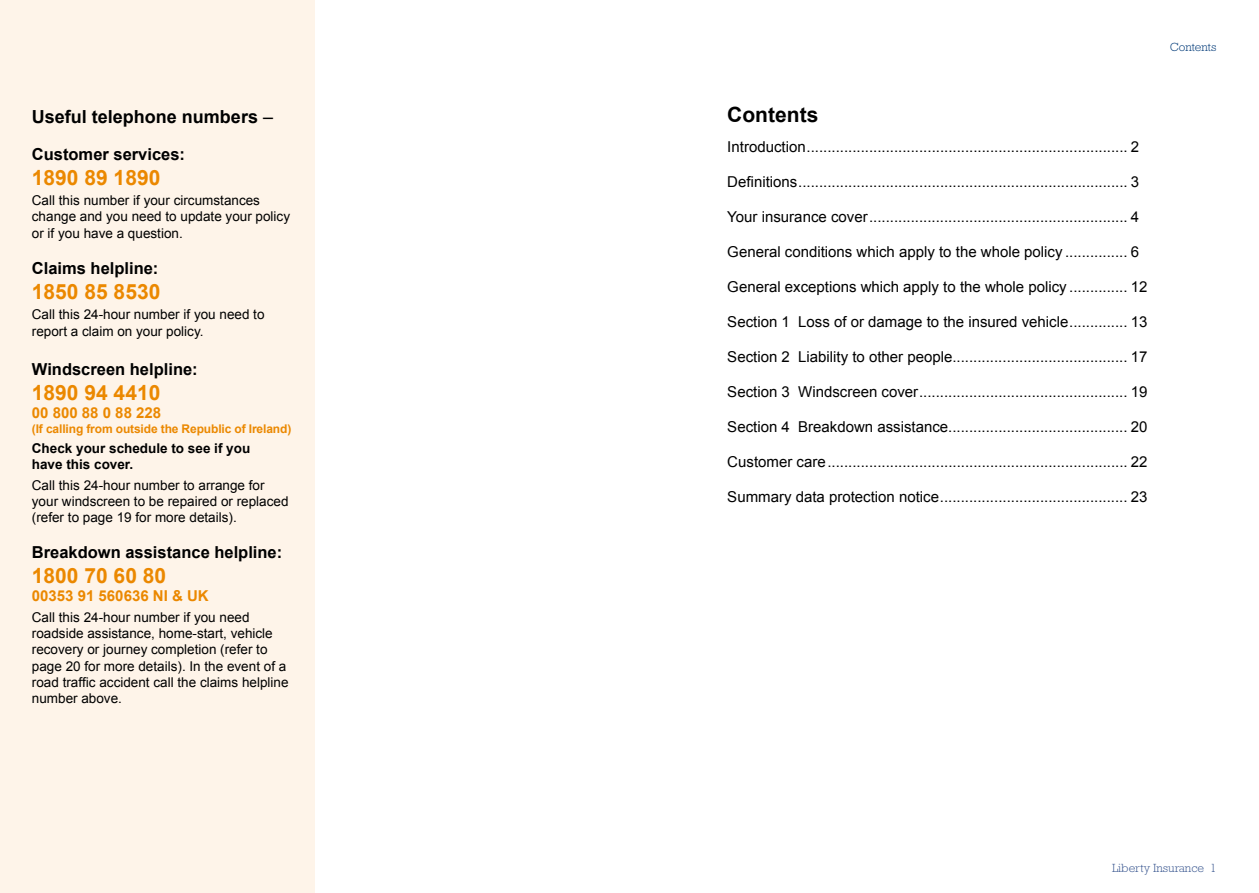
<style>
.page{position:relative;width:1259px;height:893px;background:#fff}
.page>*{position:absolute;margin:0;border:0;box-sizing:border-box;transform-origin:0 0}
.body_copy_1{font:700 21px "Arial";color:#eb8800}
.H1_1{font:700 21px "Arial";color:#000}
.H1_1-2{font:700 18px "Arial";color:#000}
.body_copy_1-2{font:700 16.5px "Arial";color:#000}
.H1_1-3{font:15px "Arial";color:#000}
.body_copy_1-3{font:700 15px "Arial";color:#eb8800}
.body_copy_1-4{font:13.5px/16.2px "Arial";color:#000}
.H2_1{font:13.5px/16.2px "Arial";color:#000}
.body_copy_1-5{font:700 13.5px/16.2px "Arial";color:#000}
.body_copy_1-6{font:700 12px "Arial";letter-spacing:-.01em;color:#eb8800}
.t1{font:300 12px "Rockwell Std";color:#38558f}
.t2{font:300 12px "Rockwell Std";color:#003a78}
.s1{font-weight:400}
</style>
<div class="page">
<div style="left:0;top:0;width:315px;height:893px;background:#fef4e9"></div>
<p class="H1_1-2" style="left:32px;top:105px;width:243px">Useful telephone numbers <span class="s1">–</span></p>
<p class="H1_1" style="left:727px;top:100px;width:92px">Contents</p>
<p class="H1_1-3" style="left:727px;top:137px;width:413px">Introduction............................................................................. 2</p>
<p class="H1_1-3" style="left:727px;top:172px;width:413px">Definitions............................................................................... 3</p>
<p class="H1_1-3" style="left:727px;top:207px;width:413px">Your insurance cover.............................................................. 4</p>
<p class="H1_1-3" style="left:727px;top:242px;width:413px">General conditions which apply to the whole policy ............... 6</p>
<p class="H1_1-3" style="left:727px;top:277px;width:422px">General exceptions which apply to the whole policy .............. 12</p>
<p class="H1_1-3" style="left:727px;top:312px;width:422px">Section 1 Loss of or damage to the insured vehicle.............. 13</p>
<p class="H1_1-3" style="left:727px;top:347px;width:422px">Section 2 Liability to other people.......................................... 17</p>
<p class="H1_1-3" style="left:727px;top:382px;width:422px">Section 3 Windscreen cover.................................................. 19</p>
<p class="H1_1-3" style="left:727px;top:417px;width:422px">Section 4 Breakdown assistance........................................... 20</p>
<p class="H1_1-3" style="left:727px;top:452px;width:422px">Customer care........................................................................ 22</p>
<p class="H1_1-3" style="left:727px;top:487px;width:422px">Summary data protection notice............................................. 23</p>
<p class="body_copy_1-2" style="left:32px;top:143px;width:155px">Customer services:</p>
<p class="body_copy_1" style="left:32px;top:164px;width:130px">1890 89 1890</p>
<p class="body_copy_1-4" style="left:32px;top:193px;width:260px">Call this number if your circumstances change and you need to update your policy or if you have a question.</p>
<p class="body_copy_1-2" style="left:32px;top:257px;width:128px">Claims helpline:</p>
<p class="body_copy_1" style="left:32px;top:278px;width:130px">1850 85 8530</p>
<p class="body_copy_1-4" style="left:32px;top:307px;width:234px">Call this 24-hour number if you need to report a claim on your policy.</p>
<p class="body_copy_1-2" style="left:32px;top:358px;width:167px">Windscreen helpline:</p>
<p class="body_copy_1" style="left:32px;top:379px;width:130px">1890 94 4410</p>
<p class="body_copy_1-3" style="left:32px;top:403px;width:131px">00 800 88 0 88 228</p>
<p class="body_copy_1-6" style="left:32px;top:421px;width:261px">(If calling from outside the Republic of Ireland)</p>
<p class="body_copy_1-5" style="left:32px;top:441px;width:220px">Check your schedule to see if you have this cover.</p>
<p class="body_copy_1-4" style="left:32px;top:477px;width:258px">Call this 24-hour number to arrange for your windscreen to be repaired or replaced (refer to page 19 for more details).</p>
<p class="body_copy_1-2" style="left:32px;top:542px;width:252px">Breakdown assistance helpline:</p>
<p class="body_copy_1" style="left:32px;top:562px;width:136px">1800 70 60 80</p>
<p class="body_copy_1-3" style="left:32px;top:586px;width:178px">00353 91 560636 NI &amp; UK</p>
<p class="H2_1" style="left:32px;top:609px;width:258px">Call this 24-hour number if you need roadside assistance, home-start, vehicle recovery or journey completion (refer to page 20 for more details). In the event of a road traffic accident call the claims helpline number above.</p>
<p class="t2" style="left:1169px;top:40px;width:48px">Contents</p>
<p class="t1" style="left:1112px;top:861px;width:106px">Liberty Insurance 1</p>
</div>
